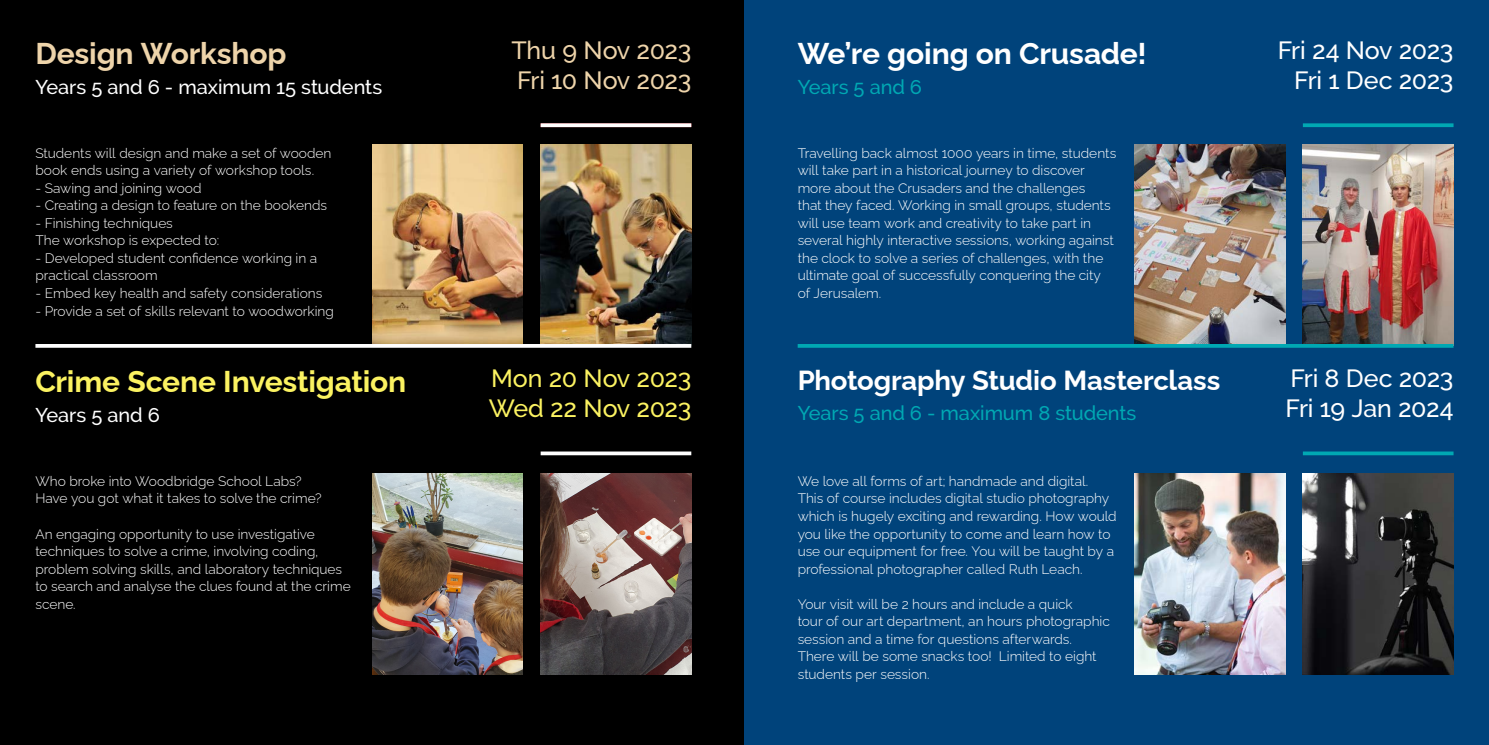
<style>
.page{position:relative;width:1489px;height:745px;background:#fff}
.page>*{position:absolute;margin:0;border:0;box-sizing:border-box;transform-origin:0 0}
.t1{font:100 30px "Raleway";letter-spacing:-.005em;color:#fbf261}
.t2{font:100 30px "Raleway";letter-spacing:-.01em;color:#fff}
.t3{font:100 30px "Raleway";letter-spacing:-.005em;color:#eed4aa}
.t4{font:100 27.5px "Raleway";letter-spacing:-.005em;color:#fff}
.t5{font:500 25px "Raleway";letter-spacing:-.02em;color:#fff}
.t6{font:500 25px "Raleway";letter-spacing:-.02em;color:#fbf261}
.t7{font:500 25px "Raleway";letter-spacing:-.02em;color:#eed4aa}
.t8{font:500 20px "Raleway";letter-spacing:-.005em;color:#fff}
.t9{font:500 20px "Raleway";letter-spacing:-.005em;color:#00a8b3}
.t10{font:100 13.75px/17.5px "Raleway";color:#fff}
</style>
<div class="page">
<div style="left:0;top:0;width:744px;height:744px;background:#000"></div>
<div style="left:744px;top:0;width:744px;height:744px;background:#00437b"></div>
<img style="left:372px;top:145px;width:151px;height:199px">
<img style="left:540px;top:145px;width:151px;height:199px">
<hr style="left:35px;top:344px;width:656px;height:3px;background:#fff">
<img style="left:1134px;top:473px;width:150px;height:200px">
<img style="left:1302px;top:473px;width:151px;height:200px">
<svg style="left:1302px;top:123px;width:151px;height:4px"></svg>
<svg style="left:1302px;top:451px;width:151px;height:4px"></svg>
<svg style="left:540px;top:123px;width:151px;height:4px"></svg>
<svg style="left:540px;top:451px;width:151px;height:4px"></svg>
<img style="left:1134px;top:145px;width:150px;height:199px">
<img style="left:1302px;top:145px;width:151px;height:199px">
<hr style="left:797px;top:344px;width:656px;height:3px;background:#00a8b3">
<img style="left:372px;top:473px;width:151px;height:200px">
<img style="left:540px;top:473px;width:151px;height:200px">
<p class="t3" style="left:35px;top:29px;width:252px">Design Workshop</p>
<p class="t8" style="left:35px;top:75px;width:348px">Years 5 and 6 - maximum 15 students</p>
<p class="t10" style="left:35px;top:142px;width:297px">Students will design and make a set of wooden book ends using a variety of workshop tools.</p>
<p class="t10" style="left:35px;top:177px;width:168px">- Sawing and joining wood</p>
<p class="t10" style="left:35px;top:195px;width:293px">- Creating a design to feature on the bookends</p>
<p class="t10" style="left:35px;top:212px;width:139px">- Finishing techniques</p>
<p class="t10" style="left:35px;top:230px;width:185px">The workshop is expected to:</p>
<p class="t10" style="left:35px;top:248px;width:283px">- Developed student confidence working in a practical classroom</p>
<p class="t10" style="left:35px;top:283px;width:288px">- Embed key health and safety considerations</p>
<p class="t10" style="left:35px;top:300px;width:300px">- Provide a set of skills relevant to woodworking</p>
<p class="t1" style="left:35px;top:357px;width:372px">Crime Scene Investigation</p>
<p class="t8" style="left:35px;top:403px;width:126px">Years 5 and 6</p>
<p class="t10" style="left:35px;top:470px;width:267px">Who broke into Woodbridge School Labs?</p>
<p class="t10" style="left:35px;top:488px;width:288px">Have you got what it takes to solve the crime?</p>
<p class="t10" style="left:35px;top:523px;width:317px">An engaging opportunity to use investigative techniques to solve a crime, involving coding, problem solving skills, and laboratory techniques to search and analyse the clues found at the crime scene.</p>
<p class="t7" style="left:511px;top:36px;width:181px">Thu 9 Nov 2023</p>
<p class="t7" style="left:517px;top:66px;width:176px">Fri 10 Nov 2023</p>
<p class="t6" style="left:491px;top:363px;width:202px">Mon 20 Nov 2023</p>
<p class="t6" style="left:488px;top:393px;width:204px">Wed 22 Nov 2023</p>
<p class="t2" style="left:797px;top:29px;width:350px">We’re going on Crusade!</p>
<p class="t9" style="left:797px;top:75px;width:126px">Years 5 and 6</p>
<p class="t10" style="left:797px;top:142px;width:320px">Travelling back almost 1000 years in time, students will take part in a historical journey to discover more about the Crusaders and the challenges<br>that they faced. Working in small groups, students will use team work and creativity to take part in several highly interactive sessions, working against the clock to solve a series of challenges, with the ultimate goal of successfully conquering the city of Jerusalem.</p>
<p class="t4" style="left:797px;top:357px;width:424px">Photography Studio Masterclass</p>
<p class="t9" style="left:797px;top:400px;width:340px">Years 5 and 6 - maximum 8 students</p>
<p class="t10" style="left:797px;top:470px;width:320px">We love all forms of art; handmade and digital.<br>This of course includes digital studio photography which is hugely exciting and rewarding. How would you like the opportunity to come and learn how to use our equipment for free. You will be taught by a professional photographer called Ruth Leach.</p>
<p class="t10" style="left:797px;top:593px;width:314px">Your visit will be 2 hours and include a quick<br>tour of our art department, an hours photographic session and a time for questions afterwards.<br>There will be some snacks too! Limited to eight students per session.</p>
<p class="t5" style="left:1277px;top:36px;width:177px">Fri 24 Nov 2023</p>
<p class="t5" style="left:1294px;top:66px;width:161px">Fri 1 Dec 2023</p>
<p class="t5" style="left:1290px;top:363px;width:165px">Fri 8 Dec 2023</p>
<p class="t5" style="left:1285px;top:393px;width:169px">Fri 19 Jan 2024</p>
</div>
